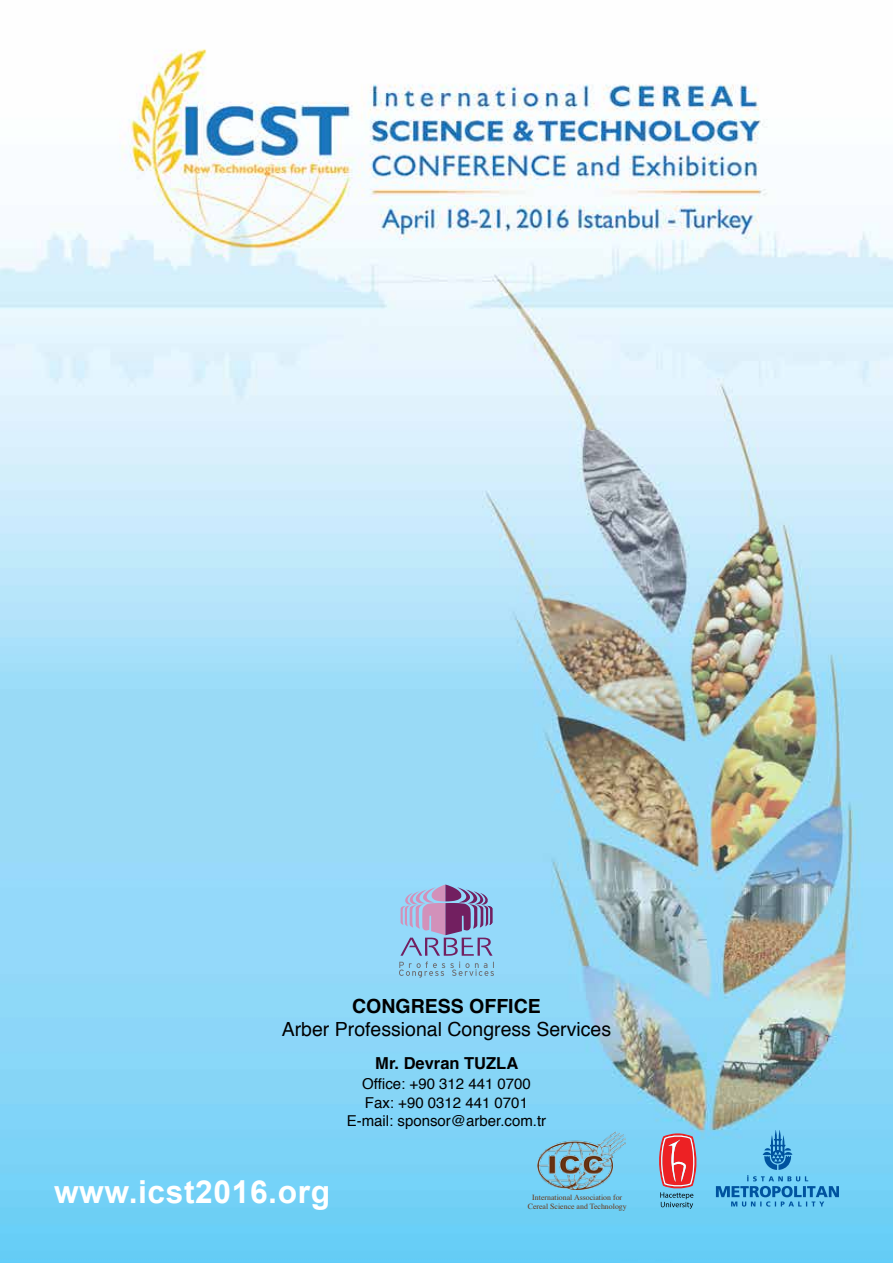
<style>
.page{position:relative;width:893px;height:1263px;background:#fff}
.page>*{position:absolute;margin:0;border:0;box-sizing:border-box;transform-origin:0 0}
.t1{font:700 31.65px "Arial";letter-spacing:.02em;color:#fff}
.t2{font:19.5px "Helvetica";color:#000}
.t3{font:700 19.5px "Helvetica";color:#000}
.t4{font:700 16.5px "Helvetica";color:#000}
.t5{font:15px/19.5px "Helvetica";color:#000}
.t6{font:7.8px/9.4px "Times";color:#683517;text-align:center}
</style>
<div class="page">
<img style="left:0;top:49px;width:893px;height:1214px">
<svg style="left:399px;top:884px;width:95px;height:94px;background:#94a7cf"></svg>
<img style="left:538px;top:1132px;width:88px;height:58px">
<svg style="left:659px;top:1133px;width:37px;height:76px;background:#bc7280"></svg>
<svg style="left:716px;top:1130px;width:123px;height:76px;background:#64bde8"></svg>
<h2 class="t3" style="left:352px;top:990px;width:190px">CONGRESS OFFICE</h2>
<h2 class="t2" style="left:282px;top:1014px;width:331px">Arber Professional Congress Services</h2>
<p class="t4" style="left:375px;top:1050px;width:145px">Mr. Devran TUZLA</p>
<p class="t5" style="left:362px;top:1074px;width:170px">Office: +90 312 441 0700<br>Fax: +90 0312 441 0701</p>
<p class="t5" style="left:347px;top:1111px;width:201px">E-mail: sponsor@arber.com.tr</p>
<h1 class="t1" style="left:54px;top:1171px;width:278px">www.icst2016.org</h1>
<p class="t6" style="left:528px;top:1191px;width:101px">International Association for<br>Cereal Science and Technology</p>
</div>
